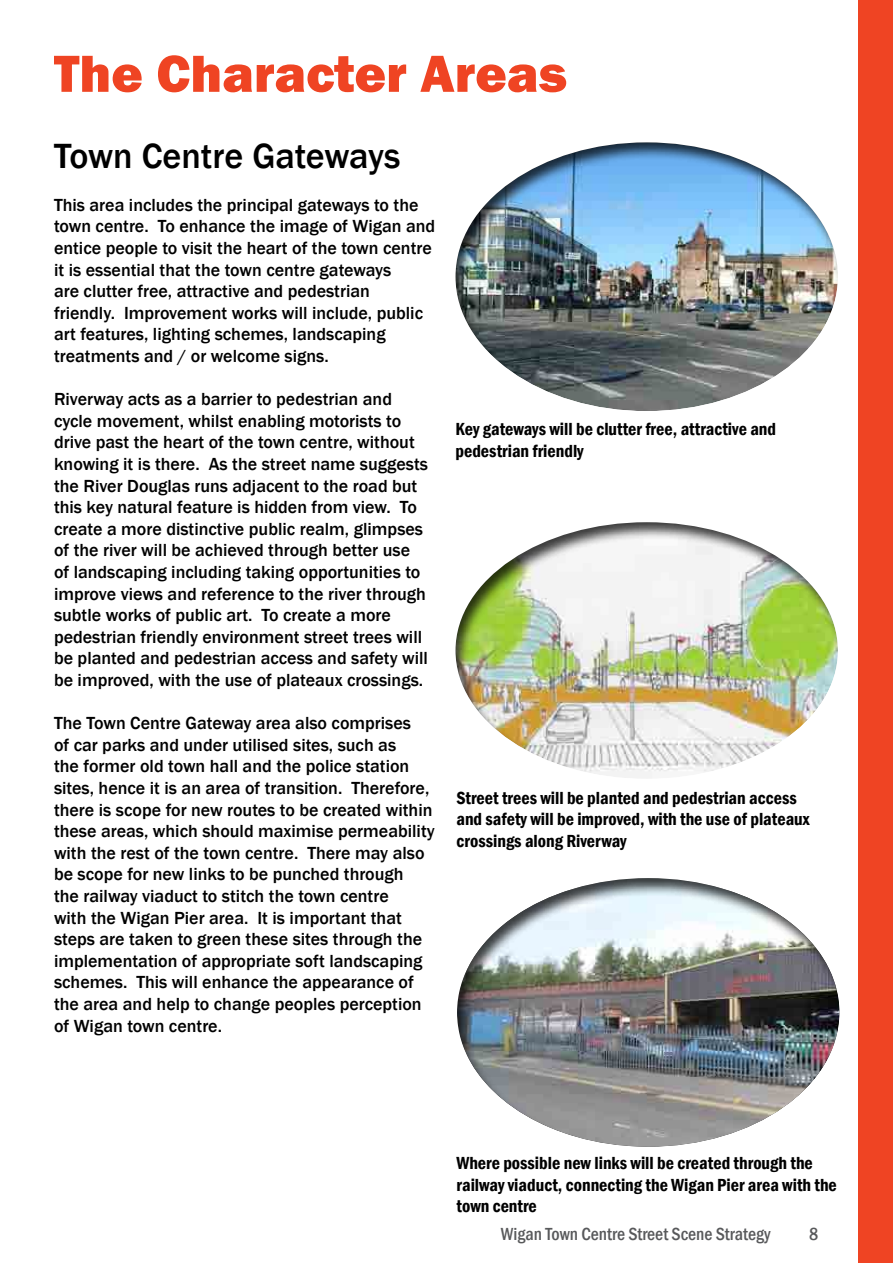
<style>
.page{position:relative;width:893px;height:1263px;background:#fff}
.page>*{position:absolute;margin:0;border:0;box-sizing:border-box;transform-origin:0 0}
.t1{font:800 54px "Franklin Gothic";color:#ef4423}
.t2{font:500 36px "Franklin Gothic";color:#000}
.t3{font:500 18px/21.6px "Franklin Gothic";color:#000}
.t4{font:600 condensed 18px/21.6px "Franklin Gothic";color:#000}
.t5{font:500 condensed 18px "Franklin Gothic";color:#58595b}
</style>
<div class="page">
<div style="left:859px;top:0;width:34px;height:1263px;background:#ef4423"></div>
<div style="left:455px;top:142px;width:384px;height:270px;background:#000;opacity:.75"></div>
<div style="left:455px;top:522px;width:384px;height:258px;background:#000;opacity:.75"></div>
<div style="left:457px;top:877px;width:384px;height:271px;background:#000;opacity:.75"></div>
<h1 class="t1" style="left:54px;top:39px;width:515px">The Character Areas</h1>
<h1 class="t2" style="left:54px;top:133px;width:348px">Town Centre Gateways</h1>
<p class="t3" style="left:54px;top:194px;width:383px">This area includes the principal gateways to the town centre. To enhance the image of Wigan and entice people to visit the heart of the town centre it is essential that the town centre gateways<br>are clutter free, attractive and pedestrian friendly. Improvement works will include, public art features, lighting schemes, landscaping treatments and / or welcome signs.</p>
<p class="t3" style="left:54px;top:389px;width:340px">Riverway acts as a barrier to pedestrian and</p>
<p class="t3" style="left:54px;top:410px;width:375px">cycle movement, whilst enabling motorists to drive past the heart of the town centre, without knowing it is there. As the street name suggests</p>
<p class="t3" style="left:54px;top:475px;width:365px">the River Douglas runs adjacent to the road but</p>
<p class="t3" style="left:54px;top:497px;width:375px">this key natural feature is hidden from view. To create a more distinctive public realm, glimpses of the river will be achieved through better use of landscaping including taking opportunities to improve views and reference to the river through subtle works of public art. To create a more pedestrian friendly environment street trees will be planted and pedestrian access and safety will be improved, with the use of plateaux crossings.</p>
<p class="t3" style="left:54px;top:713px;width:382px">The Town Centre Gateway area also comprises<br>of car parks and under utilised sites, such as<br>the former old town hall and the police station sites, hence it is an area of transition. Therefore, there is scope for new routes to be created within these areas, which should maximise permeability with the rest of the town centre. There may also be scope for new links to be punched through<br>the railway viaduct to stitch the town centre<br>with the Wigan Pier area. It is important that steps are taken to green these sites through the implementation of appropriate soft landscaping schemes. This will enhance the appearance of the area and help to change peoples perception of Wigan town centre.</p>
<p class="t4" style="left:455px;top:418px;width:322px">Key gateways will be clutter free, attractive and pedestrian friendly</p>
<p class="t4" style="left:456px;top:786px;width:355px">Street trees will be planted and pedestrian access and safety will be improved, with the use of plateaux crossings along Riverway</p>
<p class="t4" style="left:456px;top:1152px;width:382px">Where possible new links will be created through the railway viaduct, connecting the Wigan Pier area with the town centre</p>
<p class="t5" style="left:501px;top:1222px;width:271px">Wigan Town Centre Street Scene Strategy</p>
<p class="t5" style="left:809px;top:1222px;width:11px">8</p>
</div>
